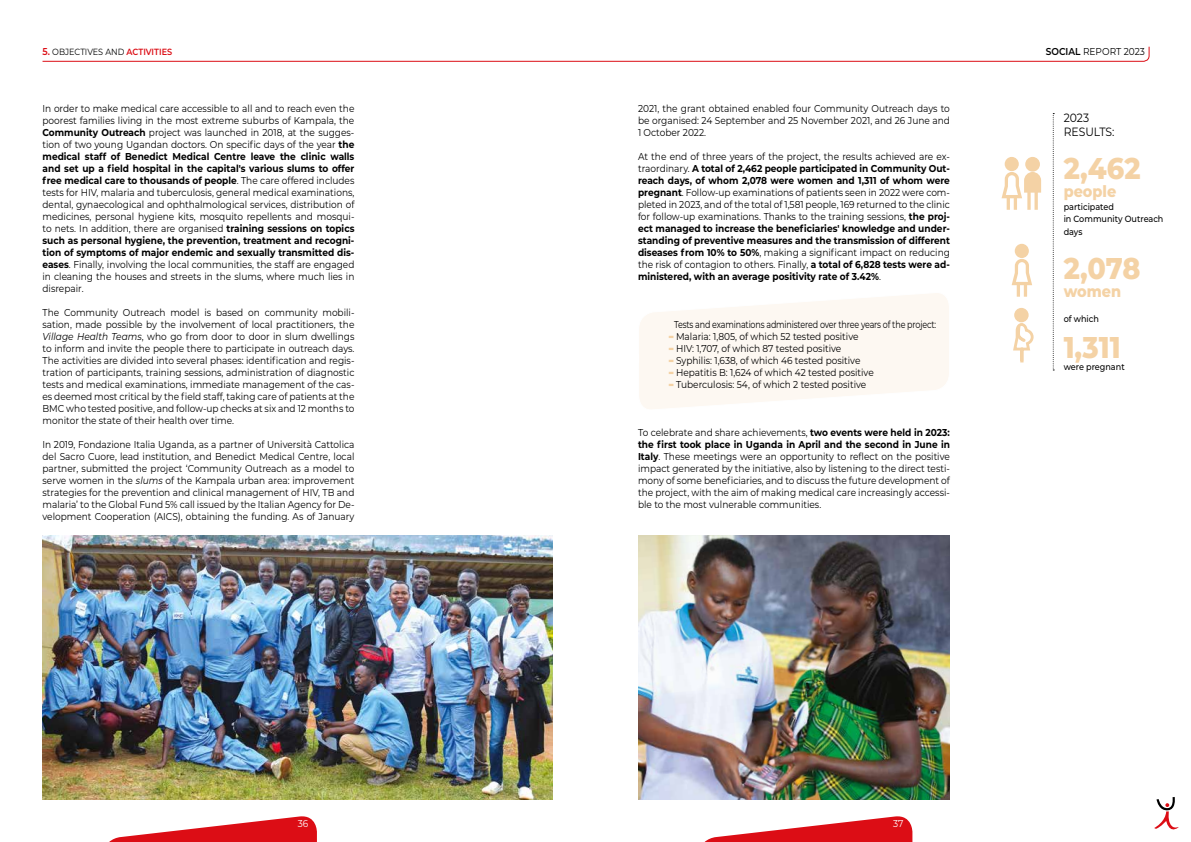
<style>
.page{position:relative;width:1191px;height:842px;background:#fff}
.page>*{position:absolute;margin:0;border:0;box-sizing:border-box;transform-origin:0 0}
.t1{font:800 30px "Montserrat";color:#f4d2a5;scale:.9 1}
.t2{font:800 16px "Montserrat";color:#f4d2a5;scale:.9 1}
.t3{font:12px/14px "Montserrat";color:#000;scale:.9 1}
.t4{font:10px/12px "Montserrat";color:#000;text-align:justify;scale:.9 1}
.t5{font:700 10px/12px "Montserrat";color:#000;text-align:justify;scale:.9 1}
.t6{font:10px "Montserrat";letter-spacing:-.02em;color:#000;scale:.8 1}
.t7{font:10px "Montserrat";color:#fff;scale:.9 1}
.t8{font:500 9px/12.5px "Montserrat";color:#000;scale:.9 1}
.t9{font:9px "Montserrat";color:#000;scale:.9 1}
.s1{font-weight:600;font-size:10px;color:#dc0d15}
.s2{font-weight:600;color:#dc0d15}
.s3{font-weight:600}
.s4{font-weight:700}
.s5{font-style:italic}
.s6{font-weight:400}
.s7{font-weight:700;font-size:18px;color:#f4d2a5}
</style>
<div class="page">
<svg style="left:639px;top:293px;width:310px;height:116px"></svg>
<img style="left:43px;top:536px;width:510px;height:263px">
<svg style="left:109px;top:816px;width:208px;height:26px"></svg>
<svg style="left:704px;top:816px;width:208px;height:26px"></svg>
<svg style="left:42px;top:46px;width:1108px;height:16px"></svg>
<div style="left:1025px;top:157px;width:15px;height:15px;background:#f4d2a5;border-radius:50%"></div>
<svg style="left:1001px;top:172px;width:40px;height:38px"></svg>
<div style="left:1004px;top:157px;width:14px;height:14px;background:#f4d2a5;border-radius:50%"></div>
<svg style="left:1011px;top:259px;width:21px;height:38px"></svg>
<div style="left:1014px;top:244px;width:14px;height:14px;background:#f4d2a5;border-radius:50%"></div>
<svg style="left:1013px;top:321px;width:21px;height:42px"></svg>
<div style="left:1014px;top:308px;width:14px;height:14px;background:#f4d2a5;border-radius:50%"></div>
<svg style="left:1154px;top:797px;width:24px;height:33px"></svg>
<img style="left:638px;top:536px;width:312px;height:263px">
<svg style="left:1052px;top:113px;width:2px;height:257px"></svg>
<p class="t9" style="left:43px;top:46px;width:146px"><span class="s1">5.</span> OBJECTIVES AND <span class="s2">ACTIVITIES</span></p>
<p class="t4" style="left:1045px;top:45px;width:112px"><span class="s3">SOCIAL</span> REPORT 2023</p>
<p class="t4" style="left:43px;top:102px;width:348px">In order to make medical care accessible to all and to reach even the poorest families living in the most extreme suburbs of Kampala, the <span class="s4">Community Outreach</span> project was launched in 2018, at the sugges&shy;tion of two young Ugandan doctors. On specific days of the year <span class="s4">the medical staff of Benedict Medical Centre leave the clinic walls and set up a field hospital in the capital's various slums to offer free medical care to thousands of people</span>. The care offered includes tests for HIV, malaria and tuberculosis, general medical examinations, dental, gynaecological and ophthalmological services, distribution of medicines, personal hygiene kits, mosquito repellents and mosqui&shy;to nets. In addition, there are organised <span class="s4">training sessions on topics such as personal hygiene, the prevention, treatment and recogni&shy;tion of symptoms of major endemic and sexually transmitted dis&shy;eases</span>. Finally, involving the local communities, the staff are engaged in cleaning the houses and streets in the slums, where much lies in disrepair.</p>
<p class="t4" style="left:43px;top:306px;width:348px">The Community Outreach model is based on community mobili&shy;sation, made possible by the involvement of local practitioners, the <span class="s5">Village Health Teams</span>, who go from door to door in slum dwellings to inform and invite the people there to participate in outreach days.<br>The activities are divided into several phases: identification and regis&shy;tration of participants, training sessions, administration of diagnostic tests and medical examinations, immediate management of the cas&shy;es deemed most critical by the field staff, taking care of patients at the BMC who tested positive, and follow-up checks at six and 12 months to monitor the state of their health over time.</p>
<p class="t4" style="left:43px;top:438px;width:348px">In 2019, Fondazione Italia Uganda, as a partner of Università Cattolica del Sacro Cuore, lead institution, and Benedict Medical Centre, local partner, submitted the project ‘Community Outreach as a model to serve women in the <span class="s5">slums</span> of the Kampala urban area: improvement strategies for the prevention and clinical management of HIV, TB and malaria’ to the Global Fund 5% call issued by the Italian Agency for De&shy;velopment Cooperation (AICS), obtaining the funding. As of January</p>
<p class="t4" style="left:638px;top:102px;width:348px">2021, the grant obtained enabled four Community Outreach days to be organised: 24 September and 25 November 2021, and 26 June and 1 October 2022.</p>
<p class="t5" style="left:638px;top:150px;width:348px"><span class="s6">At the end of three years of the project, the results achieved are ex&shy;traordinary.</span> A total of 2,462 people participated in Community Out&shy;reach days, of whom 2,078 were women and 1,311 of whom were pregnant<span class="s6">. Follow-up examinations of patients seen in 2022 were com&shy;pleted in 2023, and of the total of 1,581 people, 169 returned to the clinic for follow-up examinations. Thanks to the training sessions,</span> the proj&shy;ect managed to increase the beneficiaries' knowledge and under&shy;standing of preventive measures and the transmission of different diseases from 10% to 50%<span class="s6">, making a significant impact on reducing the risk of contagion to others. Finally,</span> a total of 6,828 tests were ad&shy;ministered, with an average positivity rate of 3.42%<span class="s6">.</span></p>
<p class="t6" style="left:674px;top:317px;width:329px">Tests and examinations administered over three years of the project:</p>
<p class="t4" style="left:668px;top:330px;width:213px"><span class="s7">-</span> Malaria: 1,805, of which 52 tested positive</p>
<p class="t4" style="left:668px;top:342px;width:194px"><span class="s7">-</span> HIV: 1,707, of which 87 tested positive</p>
<p class="t4" style="left:668px;top:354px;width:215px"><span class="s7">-</span> Syphilis: 1,638, of which 46 tested positive</p>
<p class="t4" style="left:668px;top:366px;width:230px"><span class="s7">-</span> Hepatitis B: 1,624 of which 42 tested positive</p>
<p class="t4" style="left:668px;top:378px;width:222px"><span class="s7">-</span> Tuberculosis: 54, of which 2 tested positive</p>
<p class="t4" style="left:638px;top:426px;width:348px">To celebrate and share achievements, <span class="s4">two events were held in 2023: the first took place in Uganda in April and the second in June in Italy</span>. These meetings were an opportunity to reflect on the positive impact generated by the initiative, also by listening to the direct testi&shy;mony of some beneficiaries, and to discuss the future development of the project, with the aim of making medical care increasingly accessi&shy;ble to the most vulnerable communities.</p>
<p class="t3" style="left:1063px;top:110px;width:58px">2023<br>RESULTS:</p>
<h1 class="t1" style="left:1063px;top:147px;width:87px">2,462</h1>
<h2 class="t2" style="left:1063px;top:180px;width:60px">people</h2>
<p class="t8" style="left:1063px;top:200px;width:112px">participated<br>in Community Outreach days</p>
<h1 class="t1" style="left:1063px;top:246px;width:87px">2,078</h1>
<h2 class="t2" style="left:1063px;top:279px;width:65px">women</h2>
<p class="t8" style="left:1063px;top:312px;width:41px">of which</p>
<h1 class="t1" style="left:1063px;top:325px;width:65px">1,311</h1>
<p class="t8" style="left:1063px;top:361px;width:69px">were pregnant</p>
<p class="t7" style="left:298px;top:817px;width:13px">36</p>
<p class="t7" style="left:893px;top:817px;width:13px">37</p>
</div>
